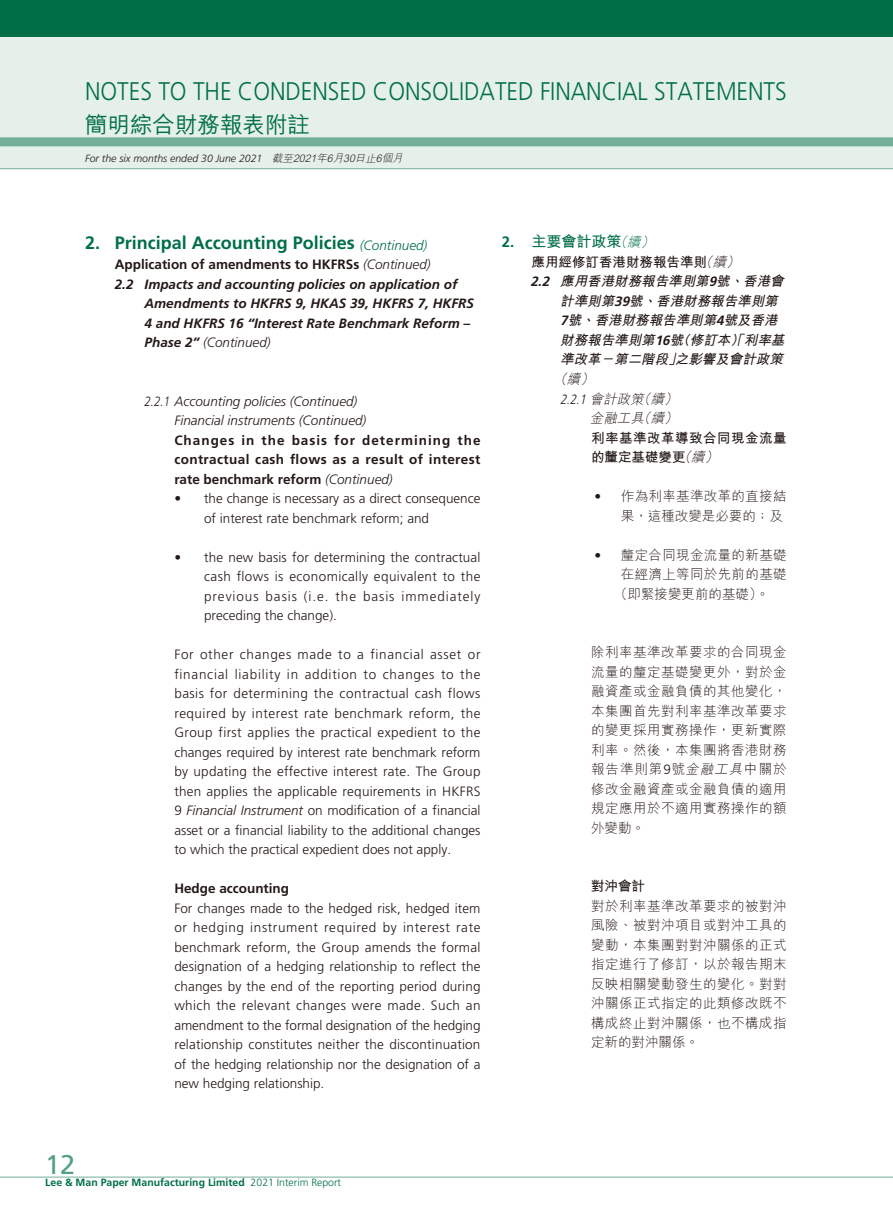
<style>
.page{position:relative;width:893px;height:1212px;background:#fff}
.page>*{position:absolute;margin:0;border:0;box-sizing:border-box;transform-origin:0 0}
.t1{font:27px "Frutiger LT Std";color:#529f84}
.t2{font:300 25.5px "Frutiger LT Std";color:#006f47;scale:.91 1}
.t3{font:22.5px "M Hei HK Medium E Ten B5 H";color:#006f47}
.t4{font:700 18px "Frutiger LT Std";color:#006f47}
.t5{font:15px "M Hei HK Bold E Ten B5 H";color:#006f47}
.t6{font:300 13.5px/19.5px "Frutiger LT Std";color:#231916;text-align:justify}
.t7{font:13.5px/19.5px "M Hei HK Light E Ten B5 H";letter-spacing:.04em;color:#231916;text-align:justify}
.t8{font:700 13.5px/19.5px "Frutiger LT Std";color:#231916;text-align:justify}
.t9{font:italic 700 13.5px "Frutiger LT Std";color:#231916}
.t10{font:italic 13.5px "M Hei HK Bold E Ten B5 H";color:#231916}
.t11{font:italic 300 13.5px/19.5px "Frutiger LT Std";color:#231916;scale:.85 1}
.t12{font:13.5px/19.5px "M Hei HK Bold E Ten B5 H";letter-spacing:.04em;color:#231916}
.t13{font:italic 13.5px "M Hei HK Light E Ten B5 H";color:#231916}
.t14{font:13.5px "M Hei HK Bold E Ten B5 H";color:#231916}
.t15{font:italic 300 13.5px "Frutiger LT Std";color:#231916}
.t16{font:13.5px "M Hei HK Light E Ten B5 H";color:#231916}
.t17{font:700 10.5px "Frutiger LT Std";color:#006f47}
.t18{font:italic 300 10.5px "Frutiger LT Std";color:#231916}
.s1{font-family:"M Hei HK Light E Ten B5 H";font-weight:400}
.s2{font-weight:300;font-style:italic;font-size:13.5px}
.s3{font-weight:300;font-style:italic}
.s4{font-weight:700}
.s5{font-style:italic}
.s6{font-family:"Frutiger LT Std";font-weight:700}
.s7{font-family:"M Hei HK Light E Ten B5 H";font-style:italic;font-size:13.5px}
.s8{font-family:"M Hei HK Light E Ten B5 H";font-style:italic}
.s9{font-family:"Frutiger LT Std";font-weight:300}
.s10{font-weight:300}
</style>
<div class="page">
<div style="left:0;top:0;width:893px;height:168px;background:#e6f0ea"></div>
<div style="left:0;top:137px;width:893px;height:9px;background:#73ae96"></div>
<hr style="left:0;top:168px;width:893px;height:1px;background:#73ae96">
<div style="left:0;top:0;width:893px;height:36px;background:#006f47"></div>
<hr style="left:0;top:1177px;width:893px;height:1px;background:#73ae96">
<h2 class="t2" style="left:85px;top:79px;width:772px">NOTES TO THE CONDENSED CONSOLIDATED FINANCIAL STATEMENTS</h2>
<h3 class="t3" style="left:85px;top:117px;width:226px">簡明綜合財務報表附註</h3>
<p class="t18" style="left:85px;top:153px;width:322px">For the six months ended 30 June 2021 <span class="s1">截至2021年6月30日止6個月</span></p>
<h3 class="t4" style="left:85px;top:234px;width:344px">2. Principal Accounting Policies <span class="s2">(Continued)</span></h3>
<p class="t8" style="left:115px;top:255px;width:317px">Application of amendments to HKFRSs <span class="s3">(Continued)</span></p>
<p class="t9" style="left:115px;top:277px;width:344px">2.2 Impacts and accounting policies on application of</p>
<p class="t9" style="left:145px;top:297px;width:331px">Amendments to HKFRS 9, HKAS 39, HKFRS 7, HKFRS</p>
<p class="t9" style="left:145px;top:316px;width:327px">4 and HKFRS 16 “Interest Rate Benchmark Reform –</p>
<p class="t15" style="left:145px;top:336px;width:128px"><span class="s4">Phase 2”</span> (Continued)</p>
<p class="t11" style="left:174px;top:392px;width:227px;text-indent:-30px">2.2.1 Accounting policies (Continued)<br>Financial instruments (Continued)</p>
<p class="t8" style="left:174px;top:431px;width:308px">Changes in the basis for determining the contractual cash flows as a result of interest rate benchmark reform <span class="s3">(Continued)</span></p>
<p class="t6" style="left:204px;top:489px;width:278px;text-indent:-30px">• the change is necessary as a direct consequence of interest rate benchmark reform; and</p>
<p class="t6" style="left:204px;top:548px;width:278px;text-indent:-30px">• the new basis for determining the contractual cash flows is economically equivalent to the previous basis (i.e. the basis immediately preceding the change).</p>
<p class="t6" style="left:174px;top:645px;width:308px">For other changes made to a financial asset or financial liability in addition to changes to the basis for determining the contractual cash flows required by interest rate benchmark reform, the Group first applies the practical expedient to the changes required by interest rate benchmark reform by updating the effective interest rate. The Group then applies the applicable requirements in HKFRS 9 <span class="s5">Financial Instrument</span> on modification of a financial asset or a financial liability to the additional changes to which the practical expedient does not apply.</p>
<p class="t8" style="left:174px;top:879px;width:116px">Hedge accounting</p>
<p class="t6" style="left:174px;top:899px;width:308px">For changes made to the hedged risk, hedged item or hedging instrument required by interest rate benchmark reform, the Group amends the formal designation of a hedging relationship to reflect the changes by the end of the reporting period during which the relevant changes were made. Such an amendment to the formal designation of the hedging relationship constitutes neither the discontinuation of the hedging relationship nor the designation of a new hedging relationship.</p>
<p class="t5" style="left:502px;top:236px;width:157px"><span class="s6">2.</span> 主要會計政策<span class="s7">（續）</span></p>
<p class="t14" style="left:531px;top:257px;width:213px">應用經修訂香港財務報告準則<span class="s8">（續）</span></p>
<p class="t10" style="left:530px;top:276px;width:255px"><span class="s6">2.2</span> 應用香港財務報告準則第<span class="s6">9</span>號、香港會</p>
<p class="t10" style="left:560px;top:296px;width:222px">計準則第<span class="s6">39</span>號、香港財務報告準則第</p>
<p class="t10" style="left:560px;top:315px;width:222px"><span class="s6">7</span>號、香港財務報告準則第<span class="s6">4</span>號及香港</p>
<p class="t10" style="left:560px;top:335px;width:226px">財務報告準則第<span class="s6">16</span>號（修訂本）「利率基</p>
<p class="t10" style="left:560px;top:354px;width:227px">準改革－第二階段」之影響及會計政策</p>
<p class="t13" style="left:553px;top:374px;width:45px">（續）</p>
<p class="t13" style="left:560px;top:393px;width:122px"><span class="s9">2.2.1</span> 會計政策（續）</p>
<p class="t13" style="left:590px;top:413px;width:92px">金融工具（續）</p>
<p class="t12" style="left:591px;top:429px;width:197px">利率基準改革導致合同現金流量的釐定基礎變更<span class="s8">（續）</span></p>
<p class="t7" style="left:594px;top:488px;width:194px;text-align:right"><span class="s9">•</span> 作為利率基準改革的直接結果，這種改變是必要的；及</p>
<p class="t7" style="left:594px;top:546px;width:194px"><span class="s9">•</span> 釐定合同現金流量的新基礎</p>
<p class="t7" style="left:621px;top:566px;width:167px">在經濟上等同於先前的基礎</p>
<p class="t16" style="left:614px;top:588px;width:157px">（即緊接變更前的基礎）。</p>
<p class="t7" style="left:591px;top:644px;width:197px">除利率基準改革要求的合同現金流量的釐定基礎變更外，對於金融資產或金融負債的其他變化，本集團首先對利率基準改革要求的變更採用實務操作，更新實際利率。然後，本集團將香港財務報告準則第<span class="s9">9</span>號<span class="s5">金融工具</span>中關於修改金融資產或金融負債的適用規定應用於不適用實務操作的額外變動。</p>
<p class="t14" style="left:591px;top:881px;width:55px">對沖會計</p>
<p class="t7" style="left:591px;top:897px;width:197px">對於利率基準改革要求的被對沖風險、被對沖項目或對沖工具的變動，本集團對對沖關係的正式指定進行了修訂，以於報告期末反映相關變動發生的變化。對對沖關係正式指定的此類修改既不構成終止對沖關係，也不構成指定新的對沖關係。</p>
<h1 class="t1" style="left:45px;top:1151px;width:32px">12</h1>
<p class="t17" style="left:45px;top:1177px;width:297px">Lee &amp; Man Paper Manufacturing Limited <span class="s10">2021 Interim Report</span></p>
</div>
